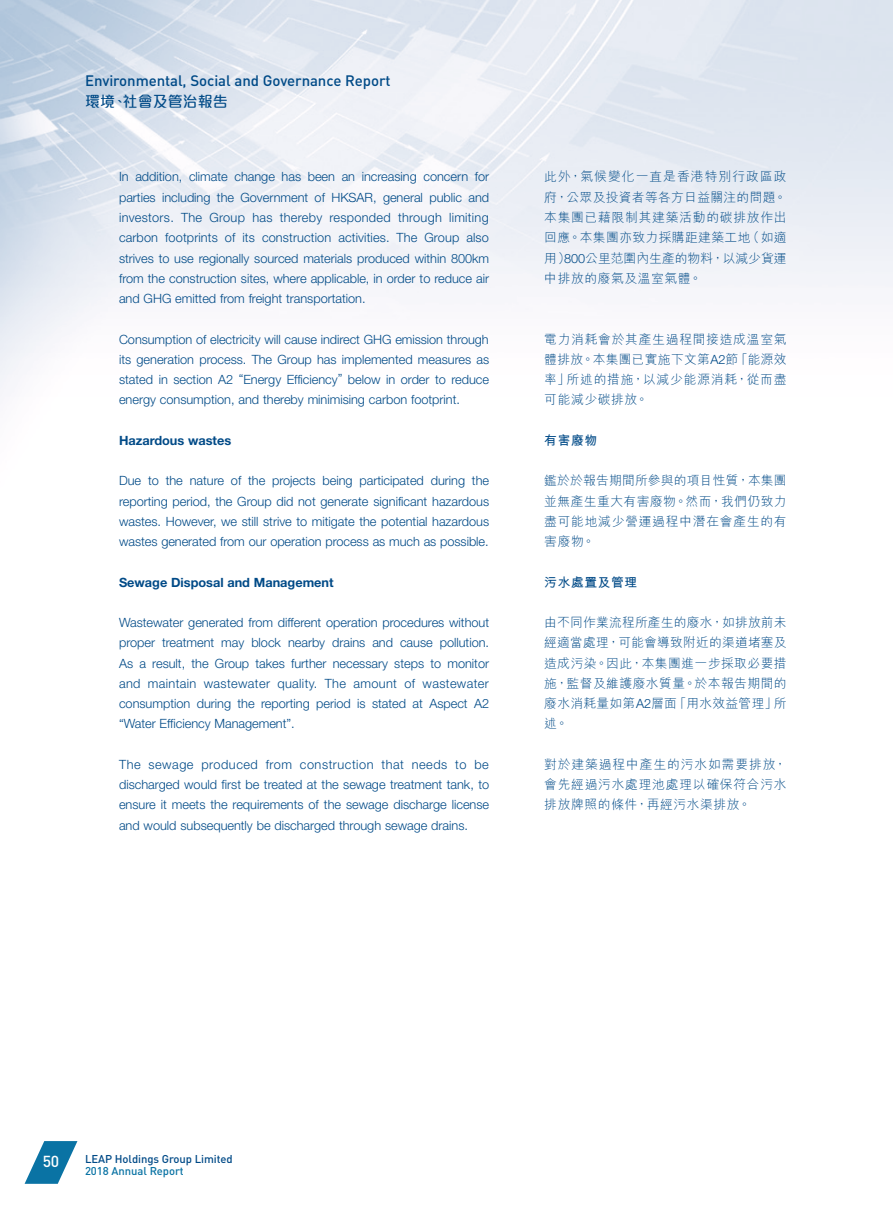
<style>
.page{position:relative;width:893px;height:1212px;background:#fff}
.page>*{position:absolute;margin:0;border:0;box-sizing:border-box;transform-origin:0 0}
.t1{font:500 27.75px "DIN";color:#fff}
.t2{font:500 15.75px "DIN";color:#fff}
.t3{font:500 15px "DIN";letter-spacing:-.005em;color:#004a87}
.t4{font:500 15px "M Elle HK";letter-spacing:.005em;color:#004a87}
.Body_Text{font:300 12.75px/20.2px "Helvetica Neue LT Std";color:#004a87;text-align:justify}
.C_Body_Text{font:300 12.75px/20.2px "M Hei HK";letter-spacing:.045em;color:#004a87;text-align:justify}
.Heading_3{font:700 12.75px "Helvetica Neue LT Std";color:#004a87}
.C_Heading_3{font:700 12.75px "M Hei HK";letter-spacing:.05em;color:#004a87}
.t5{font:500 11.25px "DIN";letter-spacing:-.005em;color:#004a87}
.t6{font:500 11.25px "DIN";letter-spacing:-.005em;color:#0a73a4}
.s1{font-family:"Helvetica Neue LT Std"}
</style>
<div class="page">
<img style="left:0;top:0;width:893px;height:1184px">
<svg style="left:25px;top:1141px;width:52px;height:43px"></svg>
<p class="t3" style="left:85px;top:71px;width:307px">Environmental, Social and Governance Report</p>
<p class="t4" style="left:85px;top:94px;width:144px">環境、社會及管治報告</p>
<p class="Body_Text" style="left:119px;top:167px;width:372px">In addition, climate change has been an increasing concern for parties including the Government of HKSAR, general public and investors. The Group has thereby responded through limiting carbon footprints of its construction activities. The Group also strives to use regionally sourced materials produced within 800km from the construction sites, where applicable, in order to reduce air and GHG emitted from freight transportation.</p>
<p class="Body_Text" style="left:119px;top:329px;width:372px">Consumption of electricity will cause indirect GHG emission through its generation process. The Group has implemented measures as stated in section A2 “Energy Efficiency” below in order to reduce energy consumption, and thereby minimising carbon footprint.</p>
<p class="Heading_3" style="left:119px;top:432px;width:114px">Hazardous wastes</p>
<p class="Body_Text" style="left:119px;top:470px;width:372px">Due to the nature of the projects being participated during the reporting period, the Group did not generate significant hazardous wastes. However, we still strive to mitigate the potential hazardous wastes generated from our operation process as much as possible.</p>
<p class="Heading_3" style="left:119px;top:574px;width:216px">Sewage Disposal and Management</p>
<p class="Body_Text" style="left:119px;top:612px;width:372px">Wastewater generated from different operation procedures without proper treatment may block nearby drains and cause pollution.<br>As a result, the Group takes further necessary steps to monitor and maintain wastewater quality. The amount of wastewater consumption during the reporting period is stated at Aspect A2 “Water Efficiency Management”.</p>
<p class="Body_Text" style="left:119px;top:754px;width:372px">The sewage produced from construction that needs to be discharged would first be treated at the sewage treatment tank, to ensure it meets the requirements of the sewage discharge license and would subsequently be discharged through sewage drains.</p>
<p class="C_Body_Text" style="left:544px;top:166px;width:244px">此外，氣候變化一直是香港特別行政區政府，公眾及投資者等各方日益關注的問題。本集團已藉限制其建築活動的碳排放作出回應。本集團亦致力採購距建築工地（如適用）<span class="s1">800</span>公里范圍內生產的物料，以減少貨運中排放的廢氣及溫室氣體。</p>
<p class="C_Body_Text" style="left:544px;top:328px;width:244px">電力消耗會於其產生過程間接造成溫室氣體排放。本集團已實施下文第<span class="s1">A2</span>節「能源效率」所述的措施，以減少能源消耗，從而盡可能減少碳排放。</p>
<p class="C_Heading_3" style="left:544px;top:431px;width:54px">有害廢物</p>
<p class="C_Body_Text" style="left:544px;top:470px;width:244px">鑑於於報告期間所參與的項目性質，本集團並無產生重大有害廢物。然而，我們仍致力盡可能地減少營運過程中潛在會產生的有害廢物。</p>
<p class="C_Heading_3" style="left:544px;top:573px;width:94px">污水處置及管理</p>
<p class="C_Body_Text" style="left:544px;top:612px;width:244px">由不同作業流程所產生的廢水，如排放前未經適當處理，可能會導致附近的渠道堵塞及造成污染。因此，本集團進一步採取必要措施，監督及維護廢水質量。於本報告期間的廢水消耗量如第<span class="s1">A2</span>層面「用水效益管理」所述。</p>
<p class="C_Body_Text" style="left:544px;top:754px;width:244px">對於建築過程中產生的污水如需要排放，會先經過污水處理池處理以確保符合污水排放牌照的條件，再經污水渠排放。</p>
<h1 class="t1" style="left:36px;top:1147px;width:31px">50</h1>
<p class="t5" style="left:85px;top:1152px;width:149px">LEAP Holdings Group Limited</p>
<p class="t2" style="left:43px;top:1151px;width:18px">50</p>
<p class="t6" style="left:85px;top:1164px;width:100px">2018 Annual Report</p>
</div>
